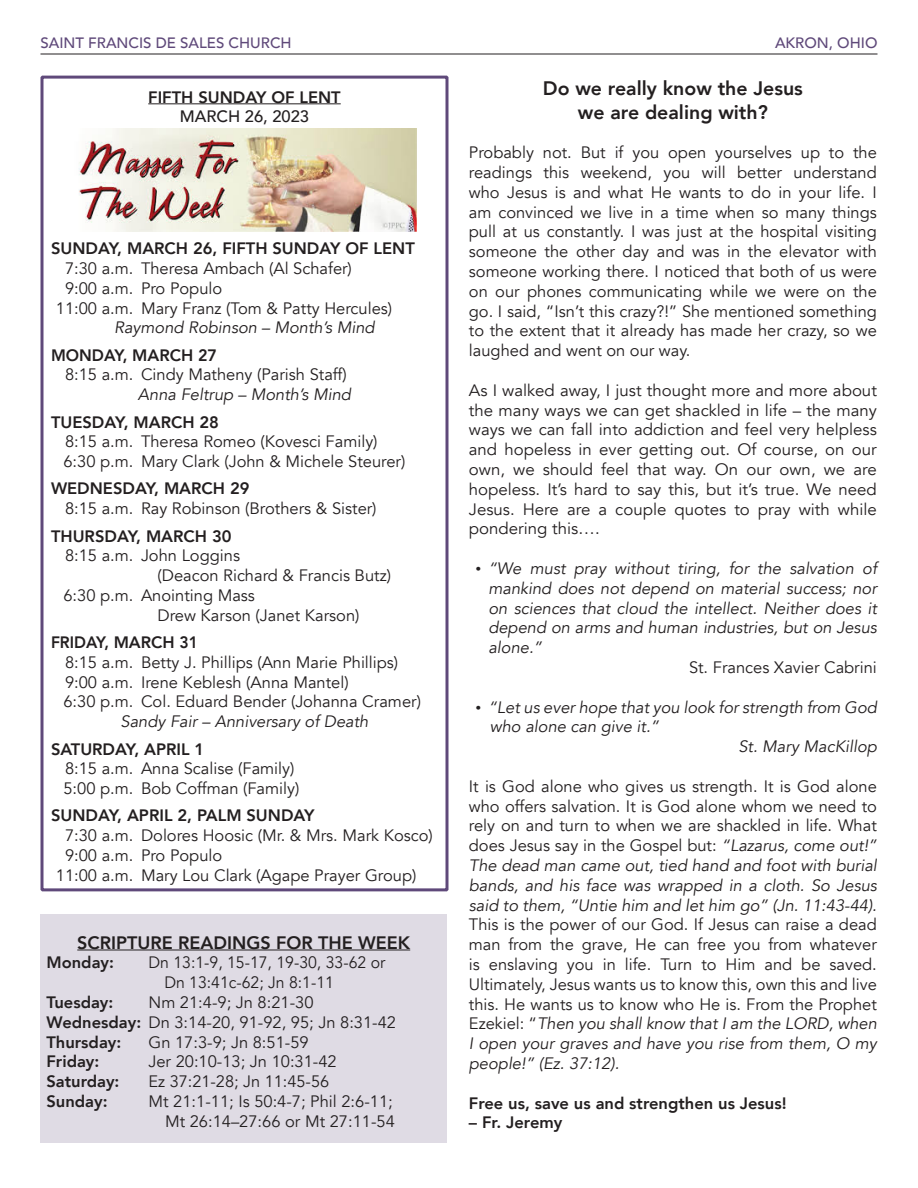
<style>
.page{position:relative;width:918px;height:1188px;background:#fff}
.page>*{position:absolute;margin:0;border:0;box-sizing:border-box;transform-origin:0 0}
.t1{font:800 19.5px "Avenir";color:#231f20}
.t2{font:800 18px "Avenir";color:#231f20}
.List_Paragraph{font:16.5px/19.8px "Avenir";color:#231f20;text-align:justify}
.List_Paragraph-2{font:italic 16.5px/19.8px "Avenir";color:#231f20;text-align:justify}
.t3{font:800 16.5px "Avenir";color:#231f20}
.List_Paragraph-3{font:16.5px "Avenir";color:#231f20;scale:.96 1}
.t4{font:800 16.5px "Avenir";color:#231f20;scale:.95 1}
.t5{font:500 16.5px "Avenir";color:#231f20}
.t6{font:500 15px "Avenir";color:#5f497a}
.s1{font-weight:800}
.s2{font-family:"Courier New";font-style:normal}
.s3{font-style:italic}
</style>
<div class="page">
<hr style="left:40px;top:54px;width:838px;height:1px;background:#231f20">
<hr style="left:148px;top:103px;width:193px;height:1px;background:#231f20">
<img style="left:79px;top:129px;width:338px;height:102px">
<div style="left:40px;top:76px;width:408px;height:815px;border:3px solid #5f497a"></div>
<div style="left:40px;top:914px;width:407px;height:229px;background:#dfdbe4"></div>
<hr style="left:77px;top:950px;width:333px;height:1px;background:#231f20">
<p class="t6" style="left:40px;top:30px;width:253px">SAINT FRANCIS DE SALES CHURCH</p>
<p class="t6" style="left:775px;top:30px;width:104px">AKRON, OHIO</p>
<p class="t3" style="left:148px;top:84px;width:194px">FIFTH SUNDAY OF LENT</p>
<p class="t5" style="left:180px;top:102px;width:131px">MARCH 26, 2023</p>
<p class="t3" style="left:51px;top:236px;width:365px">SUNDAY, MARCH 26, FIFTH SUNDAY OF LENT</p>
<p class="List_Paragraph" style="left:65px;top:259px;width:288px">7:30 a.m. Theresa Ambach (Al Schafer)</p>
<p class="List_Paragraph" style="left:65px;top:279px;width:159px">9:00 a.m. Pro Populo</p>
<p class="List_Paragraph" style="left:56px;top:298px;width:338px">11:00 a.m. Mary Franz (Tom &amp; Patty Hercules)</p>
<p class="List_Paragraph-2" style="left:114px;top:318px;width:262px">Raymond Robinson – Month’s Mind</p>
<p class="t3" style="left:51px;top:342px;width:167px">MONDAY, MARCH 27</p>
<p class="List_Paragraph" style="left:65px;top:365px;width:283px">8:15 a.m. Cindy Matheny (Parish Staff)</p>
<p class="List_Paragraph-2" style="left:138px;top:385px;width:215px">Anna Feltrup – Month’s Mind</p>
<p class="t3" style="left:51px;top:409px;width:170px">TUESDAY, MARCH 28</p>
<p class="List_Paragraph" style="left:65px;top:432px;width:314px">8:15 a.m. Theresa Romeo (Kovesci Family)</p>
<p class="List_Paragraph" style="left:63px;top:452px;width:343px">6:30 p.m. Mary Clark (John &amp; Michele Steurer)</p>
<p class="t3" style="left:51px;top:476px;width:200px">WEDNESDAY, MARCH 29</p>
<p class="List_Paragraph" style="left:65px;top:499px;width:313px">8:15 a.m. Ray Robinson (Brothers &amp; Sister)</p>
<p class="t3" style="left:51px;top:523px;width:182px">THURSDAY, MARCH 30</p>
<p class="List_Paragraph" style="left:65px;top:546px;width:177px">8:15 a.m. John Loggins</p>
<p class="List_Paragraph" style="left:158px;top:566px;width:235px">(Deacon Richard &amp; Francis Butz)</p>
<p class="List_Paragraph" style="left:63px;top:586px;width:193px">6:30 p.m. Anointing Mass</p>
<p class="List_Paragraph" style="left:158px;top:606px;width:204px">Drew Karson (Janet Karson)</p>
<p class="t4" style="left:51px;top:630px;width:156px">FRIDAY, MARCH 31</p>
<p class="List_Paragraph" style="left:65px;top:653px;width:335px">8:15 a.m. Betty J. Phillips (Ann Marie Phillips)</p>
<p class="List_Paragraph" style="left:65px;top:672px;width:285px">9:00 a.m. Irene Keblesh (Anna Mantel)</p>
<p class="List_Paragraph" style="left:63px;top:692px;width:359px">6:30 p.m. Col. Eduard Bender (Johanna Cramer)</p>
<p class="List_Paragraph-2" style="left:121px;top:712px;width:249px">Sandy Fair – Anniversary of Death</p>
<p class="t3" style="left:51px;top:736px;width:155px">SATURDAY, APRIL 1</p>
<p class="List_Paragraph" style="left:65px;top:759px;width:231px">8:15 a.m. Anna Scalise (Family)</p>
<p class="List_Paragraph" style="left:63px;top:779px;width:237px">5:00 p.m. Bob Coffman (Family)</p>
<p class="t3" style="left:51px;top:803px;width:265px">SUNDAY, APRIL 2, PALM SUNDAY</p>
<p class="List_Paragraph" style="left:65px;top:826px;width:369px">7:30 a.m. Dolores Hoosic (Mr. &amp; Mrs. Mark Kosco)</p>
<p class="List_Paragraph" style="left:65px;top:846px;width:159px">9:00 a.m. Pro Populo</p>
<p class="List_Paragraph" style="left:56px;top:866px;width:362px">11:00 a.m. Mary Lou Clark (Agape Prayer Group)</p>
<p class="t2" style="left:77px;top:928px;width:334px">SCRIPTURE READINGS FOR THE WEEK</p>
<p class="t3" style="left:46px;top:950px;width:69px">Monday:</p>
<p class="List_Paragraph-3" style="left:148px;top:953px;width:248px">Dn 13:1-9, 15-17, 19-30, 33-62 or</p>
<p class="List_Paragraph-3" style="left:164px;top:973px;width:178px">Dn 13:41c-62; Jn 8:1-11</p>
<p class="t3" style="left:46px;top:989px;width:68px">Tuesday:</p>
<p class="List_Paragraph" style="left:148px;top:993px;width:167px">Nm 21:4-9; Jn 8:21-30</p>
<p class="List_Paragraph" style="left:46px;top:1013px;width:351px"><span class="s1">Wednesday:</span> Dn 3:14-20, 91-92, 95; Jn 8:31-42</p>
<p class="t3" style="left:46px;top:1029px;width:76px">Thursday:</p>
<p class="List_Paragraph" style="left:148px;top:1032px;width:162px">Gn 17:3-9; Jn 8:51-59</p>
<p class="t3" style="left:46px;top:1049px;width:54px">Friday:</p>
<p class="List_Paragraph" style="left:148px;top:1052px;width:190px">Jer 20:10-13; Jn 10:31-42</p>
<p class="t3" style="left:46px;top:1069px;width:75px">Saturday:</p>
<p class="List_Paragraph" style="left:148px;top:1072px;width:182px">Ez 37:21-28; Jn 11:45-56</p>
<p class="t3" style="left:46px;top:1088px;width:63px">Sunday:</p>
<p class="List_Paragraph" style="left:148px;top:1092px;width:246px">Mt 21:1-11; Is 50:4-7; Phil 2:6-11;</p>
<p class="List_Paragraph" style="left:165px;top:1112px;width:231px">Mt 26:14–27:66 or Mt 27:11-54</p>
<p class="t1" style="left:543px;top:73px;width:261px">Do we really know the Jesus</p>
<p class="t1" style="left:578px;top:97px;width:192px">we are dealing with?</p>
<p class="List_Paragraph" style="left:469px;top:143px;width:410px">Probably not. But if you open yourselves up to the readings this weekend, you will better understand who Jesus is and what He wants to do in your life. I am convinced we live in a time when so many things pull at us constantly. I was just at the hospital visiting someone the other day and was in the elevator with someone working there. I noticed that both of us were on our phones communicating while we were on the go. I said, “Isn’t this crazy?!” She mentioned something to the extent that it already has made her crazy, so we laughed and went on our way.</p>
<p class="List_Paragraph" style="left:469px;top:380px;width:410px">As I walked away, I just thought more and more about the many ways we can get shackled in life – the many ways we can fall into addiction and feel very helpless and hopeless in ever getting out. Of course, on our own, we should feel that way. On our own, we are hopeless. It’s hard to say this, but it’s true. We need Jesus. Here are a couple quotes to pray with while pondering this….</p>
<p class="List_Paragraph-2" style="left:488px;top:559px;width:390px;text-indent:-15px"><span class="s2">•</span> “We must pray without tiring, for the salvation of mankind does not depend on material success; nor on sciences that cloud the intellect. Neither does it depend on arms and human industries, but on Jesus alone.”</p>
<p class="List_Paragraph" style="left:689px;top:658px;width:189px">St. Frances Xavier Cabrini</p>
<p class="List_Paragraph-2" style="left:473px;top:697px;width:405px"><span class="s2">•</span> “Let us ever hope that you look for strength from God</p>
<p class="List_Paragraph-2" style="left:490px;top:717px;width:171px">who alone can give it.”</p>
<p class="List_Paragraph-2" style="left:738px;top:737px;width:140px">St. Mary MacKillop</p>
<p class="List_Paragraph" style="left:469px;top:776px;width:410px">It is God alone who gives us strength. It is God alone who offers salvation. It is God alone whom we need to rely on and turn to when we are shackled in life. What does Jesus say in the Gospel but: <span class="s3">“Lazarus, come out!” The dead man came out, tied hand and foot with burial bands, and his face was wrapped in a cloth. So Jesus said to them, “Untie him and let him go” (Jn. 11:43-44).<br></span>This is the power of our God. If Jesus can raise a dead man from the grave, He can free you from whatever is enslaving you in life. Turn to Him and be saved.<br>Ultimately, Jesus wants us to know this, own this and live this. He wants us to know who He is. From the Prophet Ezekiel: “<span class="s3">Then you shall know that I am the LORD, when I open your graves and have you rise from them, O my people!” (Ez. 37:12).</span></p>
<p class="t3" style="left:469px;top:1090px;width:319px">Free us, save us and strengthen us Jesus!</p>
<p class="t3" style="left:469px;top:1110px;width:95px">– Fr. Jeremy</p>
</div>
